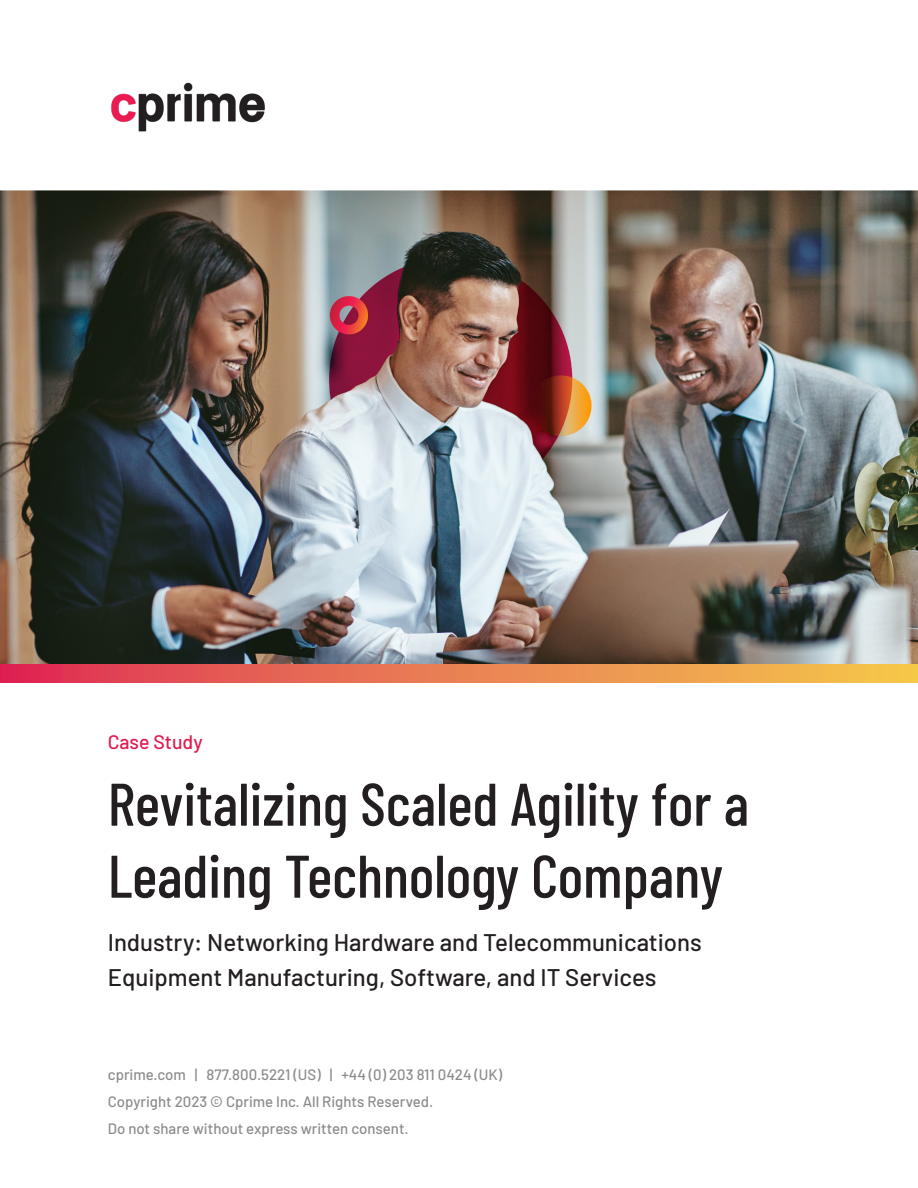
<style>
.page{position:relative;width:918px;height:1188px;background:#fff}
.page>*{position:absolute;margin:0;border:0;box-sizing:border-box;transform-origin:0 0}
.t1{font:500 60px/72px "Barlow Condensed";color:#231f20}
.t2{font:500 24px/34.5px "Barlow";color:#231f20}
.t3{font:500 19.5px "Barlow";color:#df1a51}
.t4{font:500 15px "Barlow";color:#8c8b8b}
</style>
<div class="page">
<img style="left:111px;top:82px;width:154px;height:50px">
<img style="left:0;top:191px;width:918px;height:474px">
<svg style="left:0;top:665px;width:918px;height:18px;background:#e97d51"></svg>
<p class="t3" style="left:108px;top:727px;width:96px">Case Study</p>
<p class="t1" style="left:108px;top:764px;width:643px">Revitalizing Scaled Agility for a<br>Leading Technology Company</p>
<p class="t2" style="left:108px;top:923px;width:596px">Industry: Networking Hardware and Telecommunications<br>Equipment Manufacturing, Software, and IT Services</p>
<p class="t4" style="left:108px;top:1064px;width:396px">cprime.com | 877.800.5221 (US) | +44 (0) 203 811 0424 (UK)</p>
<p class="t4" style="left:108px;top:1091px;width:327px">Copyright 2023 © Cprime Inc. All Rights Reserved.</p>
<p class="t4" style="left:108px;top:1118px;width:302px">Do not share without express written consent.</p>
</div>
